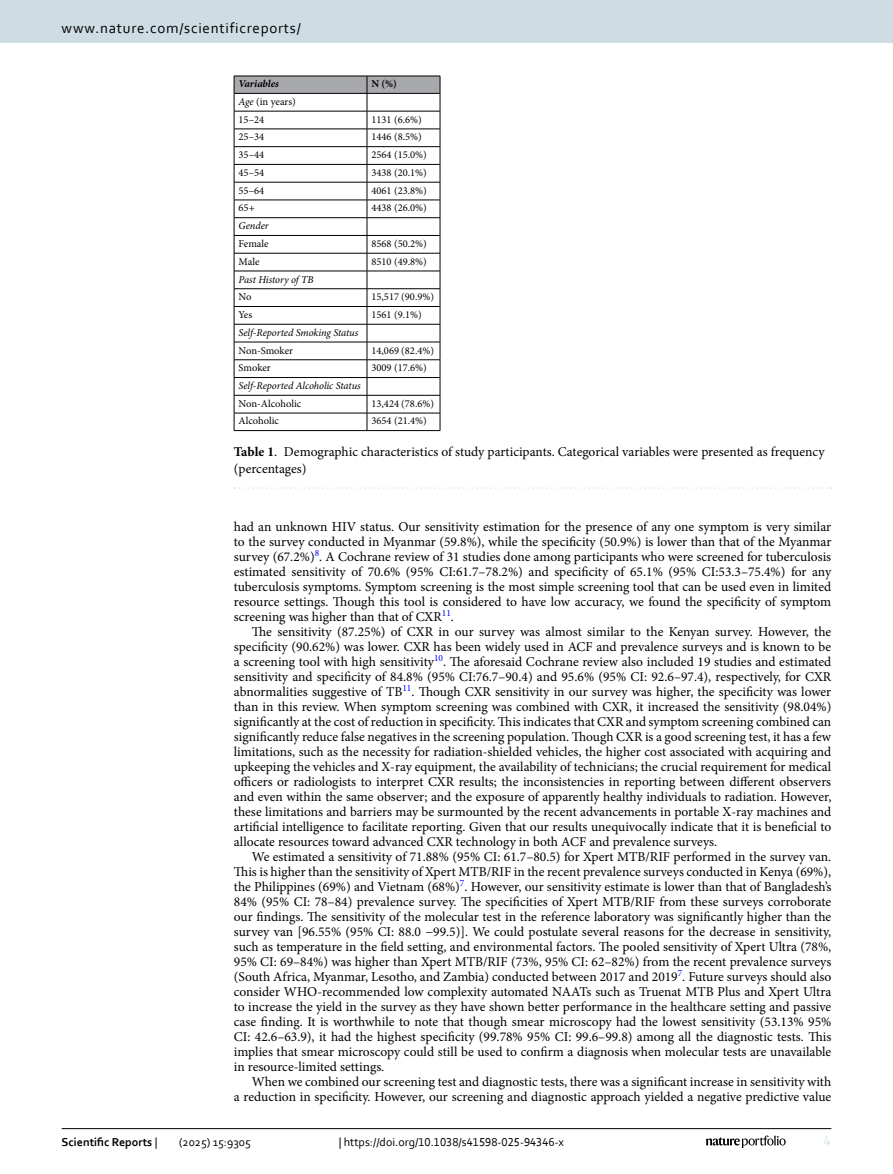
<style>
.page{position:relative;width:893px;height:1174px;background:#fff}
.page>*{position:absolute;margin:0;border:0;box-sizing:border-box;transform-origin:0 0}
.t1{font:15px "Corbel";letter-spacing:.05em;color:#000}
.t2{font:15px "Corbel";color:#d9e4eb}
.Body_Text_Indent{font:13.5px/15px "Minion Pro";color:#000;text-align:justify}
.Body_Text{font:13.5px/15px "Minion Pro";color:#000;text-align:justify}
.Table_Caption{font:13.5px/16.5px "Minion Pro";color:#000}
.t3{font:12px "Corbel";color:#000}
.t4{font:700 12px "Corbel";color:#000}
.Table_Body{font:10.5px "Minion Pro";color:#000}
.Table_Body-2{font:italic 10.5px "Minion Pro";letter-spacing:-.01em;color:#000}
.Table_Head{font:italic 700 10.5px "Minion Pro";color:#000}
.Table_Head-2{font:700 10.5px "Minion Pro";color:#000}
.s1{font-style:italic}
.s2{font-weight:700}
.s3{font-weight:400}
</style>
<div class="page">
<svg style="left:234px;top:76px;width:207px;height:354px"></svg>
<hr style="left:367px;top:430px;width:73px;height:1px;background:#000">
<hr style="left:234px;top:430px;width:133px;height:1px;background:#000">
<svg style="left:235px;top:487px;width:597px;height:2px"></svg>
<hr style="left:62px;top:1128px;width:769px;height:1px;background:#000">
<svg style="left:706px;top:1135px;width:80px;height:12px"></svg>
<div style="left:0;top:0;width:893px;height:43px;background:#cedde4"></div>
<p class="t1" style="left:62px;top:18px;width:241px">www.nature.com/scientificreports/</p>
<p class="Table_Head" style="left:239px;top:77px;width:42px">Variables</p>
<p class="Table_Head-2" style="left:371px;top:77px;width:27px">N (%)</p>
<p class="Table_Body" style="left:239px;top:95px;width:59px"><span class="s1">Age</span> (in years)</p>
<p class="Table_Body" style="left:239px;top:112px;width:27px">15–24</p>
<p class="Table_Body" style="left:371px;top:112px;width:52px">1131 (6.6%)</p>
<p class="Table_Body" style="left:239px;top:130px;width:27px">25–34</p>
<p class="Table_Body" style="left:371px;top:130px;width:52px">1446 (8.5%)</p>
<p class="Table_Body" style="left:239px;top:148px;width:27px">35–44</p>
<p class="Table_Body" style="left:371px;top:148px;width:57px">2564 (15.0%)</p>
<p class="Table_Body" style="left:239px;top:166px;width:27px">45–54</p>
<p class="Table_Body" style="left:371px;top:166px;width:57px">3438 (20.1%)</p>
<p class="Table_Body" style="left:239px;top:183px;width:27px">55–64</p>
<p class="Table_Body" style="left:371px;top:183px;width:57px">4061 (23.8%)</p>
<p class="Table_Body" style="left:239px;top:201px;width:18px">65+</p>
<p class="Table_Body" style="left:371px;top:201px;width:57px">4438 (26.0%)</p>
<p class="Table_Body-2" style="left:239px;top:219px;width:32px">Gender</p>
<p class="Table_Body" style="left:239px;top:237px;width:32px">Female</p>
<p class="Table_Body" style="left:371px;top:237px;width:57px">8568 (50.2%)</p>
<p class="Table_Body" style="left:239px;top:254px;width:22px">Male</p>
<p class="Table_Body" style="left:371px;top:254px;width:57px">8510 (49.8%)</p>
<p class="Table_Body-2" style="left:239px;top:272px;width:77px">Past History of TB</p>
<p class="Table_Body" style="left:239px;top:290px;width:14px">No</p>
<p class="Table_Body" style="left:371px;top:290px;width:64px">15,517 (90.9%)</p>
<p class="Table_Body" style="left:239px;top:308px;width:15px">Yes</p>
<p class="Table_Body" style="left:371px;top:308px;width:52px">1561 (9.1%)</p>
<p class="Table_Body-2" style="left:239px;top:325px;width:121px">Self-Reported Smoking Status</p>
<p class="Table_Body" style="left:239px;top:343px;width:56px">Non-Smoker</p>
<p class="Table_Body" style="left:371px;top:343px;width:64px">14,069 (82.4%)</p>
<p class="Table_Body" style="left:239px;top:361px;width:34px">Smoker</p>
<p class="Table_Body" style="left:371px;top:361px;width:57px">3009 (17.6%)</p>
<p class="Table_Body-2" style="left:239px;top:378px;width:124px">Self-Reported Alcoholic Status</p>
<p class="Table_Body" style="left:239px;top:396px;width:64px">Non-Alcoholic</p>
<p class="Table_Body" style="left:371px;top:396px;width:64px">13,424 (78.6%)</p>
<p class="Table_Body" style="left:239px;top:414px;width:42px">Alcoholic</p>
<p class="Table_Body" style="left:371px;top:414px;width:57px">3654 (21.4%)</p>
<p class="Table_Caption" style="left:234px;top:444px;width:592px"><span class="s2">Table 1</span>. Demographic characteristics of study participants. Categorical variables were presented as frequency (percentages)</p>
<p class="Body_Text" style="left:234px;top:519px;width:599px">had an unknown HIV status. Our sensitivity estimation for the presence of any one symptom is very similar to the survey conducted in Myanmar (59.8%), while the specificity (50.9%) is lower than that of the Myanmar survey (67.2%)<sup>8</sup>. A Cochrane review of 31 studies done among participants who were screened for tuberculosis estimated sensitivity of 70.6% (95% CI:61.7–78.2%) and specificity of 65.1% (95% CI:53.3–75.4%) for any tuberculosis symptoms. Symptom screening is the most simple screening tool that can be used even in limited resource settings. Though this tool is considered to have low accuracy, we found the specificity of symptom screening was higher than that of CXR<sup>11</sup>.</p>
<p class="Body_Text_Indent" style="left:234px;top:624px;width:599px;text-indent:18px">The sensitivity (87.25%) of CXR in our survey was almost similar to the Kenyan survey. However, the specificity (90.62%) was lower. CXR has been widely used in ACF and prevalence surveys and is known to be a screening tool with high sensitivity<sup>10</sup>. The aforesaid Cochrane review also included 19 studies and estimated sensitivity and specificity of 84.8% (95% CI:76.7–90.4) and 95.6% (95% CI: 92.6–97.4), respectively, for CXR abnormalities suggestive of TB<sup>11</sup>. Though CXR sensitivity in our survey was higher, the specificity was lower than in this review. When symptom screening was combined with CXR, it increased the sensitivity (98.04%) significantly at the cost of reduction in specificity. This indicates that CXR and symptom screening combined can significantly reduce false negatives in the screening population. Though CXR is a good screening test, it has a few limitations, such as the necessity for radiation-shielded vehicles, the higher cost associated with acquiring and upkeeping the vehicles and X-ray equipment, the availability of technicians; the crucial requirement for medical officers or radiologists to interpret CXR results; the inconsistencies in reporting between different observers and even within the same observer; and the exposure of apparently healthy individuals to radiation. However, these limitations and barriers may be surmounted by the recent advancements in portable X-ray machines and artificial intelligence to facilitate reporting. Given that our results unequivocally indicate that it is beneficial to allocate resources toward advanced CXR technology in both ACF and prevalence surveys.</p>
<p class="Body_Text_Indent" style="left:234px;top:849px;width:599px;text-indent:18px">We estimated a sensitivity of 71.88% (95% CI: 61.7–80.5) for Xpert MTB/RIF performed in the survey van.<br>This is higher than the sensitivity of Xpert MTB/RIF in the recent prevalence surveys conducted in Kenya (69%), the Philippines (69%) and Vietnam (68%)<sup>7</sup>. However, our sensitivity estimate is lower than that of Bangladesh’s 84% (95% CI: 78–84) prevalence survey. The specificities of Xpert MTB/RIF from these surveys corroborate our findings. The sensitivity of the molecular test in the reference laboratory was significantly higher than the survey van [96.55% (95% CI: 88.0 −99.5)]. We could postulate several reasons for the decrease in sensitivity, such as temperature in the field setting, and environmental factors. The pooled sensitivity of Xpert Ultra (78%, 95% CI: 69–84%) was higher than Xpert MTB/RIF (73%, 95% CI: 62–82%) from the recent prevalence surveys (South Africa, Myanmar, Lesotho, and Zambia) conducted between 2017 and 2019<sup>7</sup>. Future surveys should also consider WHO-recommended low complexity automated NAATs such as Truenat MTB Plus and Xpert Ultra to increase the yield in the survey as they have shown better performance in the healthcare setting and passive case finding. It is worthwhile to note that though smear microscopy had the lowest sensitivity (53.13% 95% CI: 42.6–63.9), it had the highest specificity (99.78% 95% CI: 99.6–99.8) among all the diagnostic tests. This implies that smear microscopy could still be used to confirm a diagnosis when molecular tests are unavailable in resource-limited settings.</p>
<p class="Body_Text_Indent" style="left:234px;top:1074px;width:599px;text-align:right">When we combined our screening test and diagnostic tests, there was a significant increase in sensitivity with<br>a reduction in specificity. However, our screening and diagnostic approach yielded a negative predictive value</p>
<p class="t4" style="left:62px;top:1134px;width:97px">Scientific Reports <span class="s3">|</span></p>
<p class="t3" style="left:179px;top:1134px;width:73px">(2025) 15:9305</p>
<p class="t3" style="left:339px;top:1134px;width:227px">| https://doi.org/10.1038/s41598-025-94346-x</p>
<p class="t2" style="left:824px;top:1132px;width:9px">4</p>
</div>
